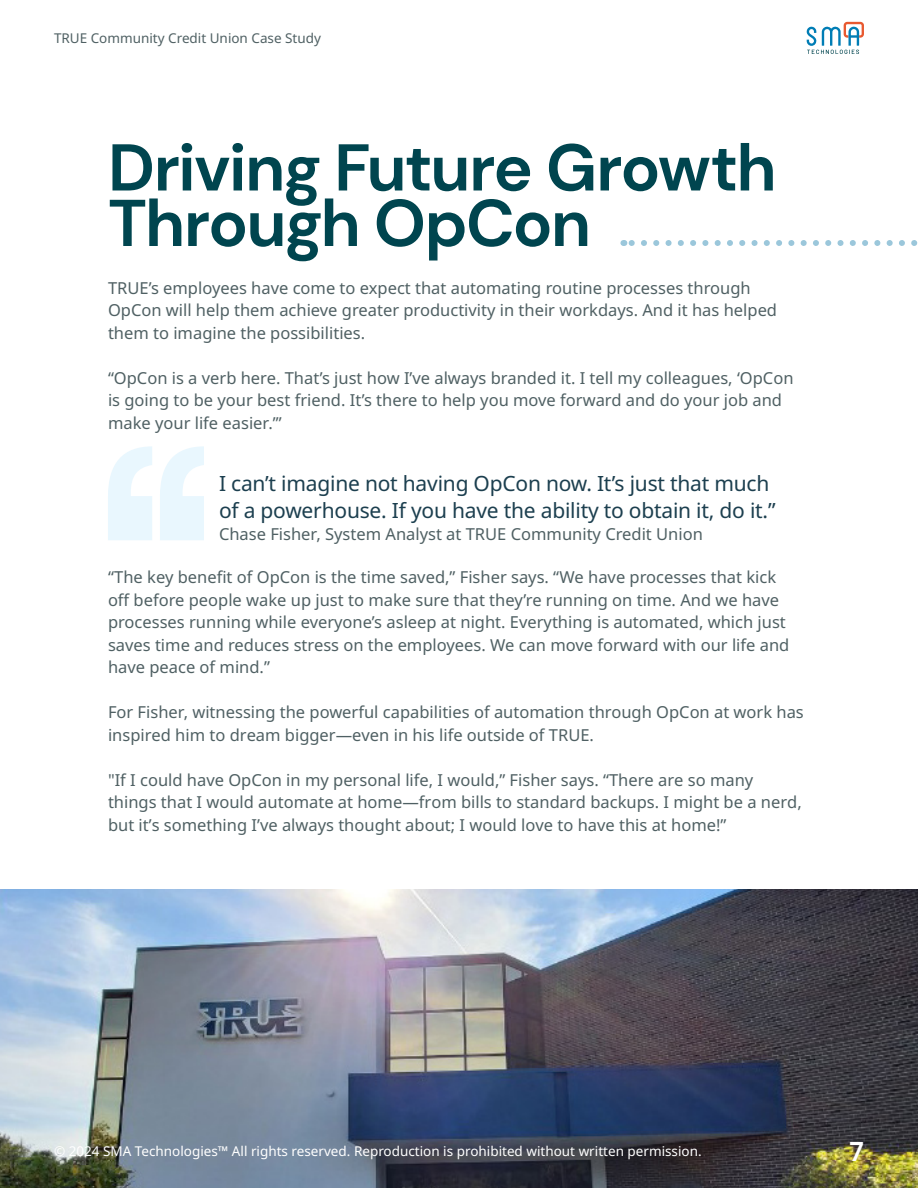
<style>
.page{position:relative;width:918px;height:1188px;background:#fff}
.page>*{position:absolute;margin:0;border:0;box-sizing:border-box;transform-origin:0 0}
.t1{font:700 66px/55.5px "DM Sans";letter-spacing:-.025em;color:#00454f}
.t2{font:700 27px "DM Sans";color:#fff}
.quote{font:21px/27px "Noto Sans";letter-spacing:-.01em;color:#1c3f4f}
.body_black{font:16.5px/22.5px "Noto Sans";color:#4f6063}
.body_black-2{font:13.5px "Noto Sans";color:#fff}
.t3{font:13.5px "Noto Sans";color:#4f6063}
</style>
<div class="page">
<svg style="left:623px;top:240px;width:295px;height:6px"></svg>
<img style="left:0;top:889px;width:918px;height:299px">
<svg style="left:108px;top:446px;width:96px;height:94px"></svg>
<svg style="left:806px;top:22px;width:58px;height:32px"></svg>
<p class="t3" style="left:54px;top:29px;width:269px">TRUE Community Credit Union Case Study</p>
<p class="t1" style="left:108px;top:140px;width:670px">Driving Future Growth<br>Through OpCon</p>
<p class="body_black" style="left:108px;top:277px;width:671px">TRUE’s employees have come to expect that automating routine processes through<br>OpCon will help them achieve greater productivity in their workdays. And it has helped them to imagine the possibilities.</p>
<p class="body_black" style="left:108px;top:367px;width:687px">“OpCon is a verb here. That’s just how I’ve always branded it. I tell my colleagues, ‘OpCon is going to be your best friend. It’s there to help you move forward and do your job and make your life easier.’”</p>
<p class="quote" style="left:219px;top:470px;width:558px">I can’t imagine not having OpCon now. It’s just that much of a powerhouse. If you have the ability to obtain it, do it.”</p>
<p class="body_black" style="left:219px;top:523px;width:485px">Chase Fisher, System Analyst at TRUE Community Credit Union</p>
<p class="body_black" style="left:108px;top:567px;width:683px">“The key benefit of OpCon is the time saved,” Fisher says. “We have processes that kick off before people wake up just to make sure that they’re running on time. And we have processes running while everyone’s asleep at night. Everything is automated, which just saves time and reduces stress on the employees. We can move forward with our life and have peace of mind.”</p>
<p class="body_black" style="left:108px;top:702px;width:697px">For Fisher, witnessing the powerful capabilities of automation through OpCon at work has inspired him to dream bigger—even in his life outside of TRUE.</p>
<p class="body_black" style="left:108px;top:769px;width:695px">"If I could have OpCon in my personal life, I would,” Fisher says. “There are so many things that I would automate at home—from bills to standard backups. I might be a nerd, but it’s something I’ve always thought about; I would love to have this at home!”</p>
<p class="body_black-2" style="left:54px;top:1141px;width:649px">© 2024 SMA Technologies™ All rights reserved. Reproduction is prohibited without written permission.</p>
<p class="t2" style="left:850px;top:1134px;width:16px">7</p>
</div>
